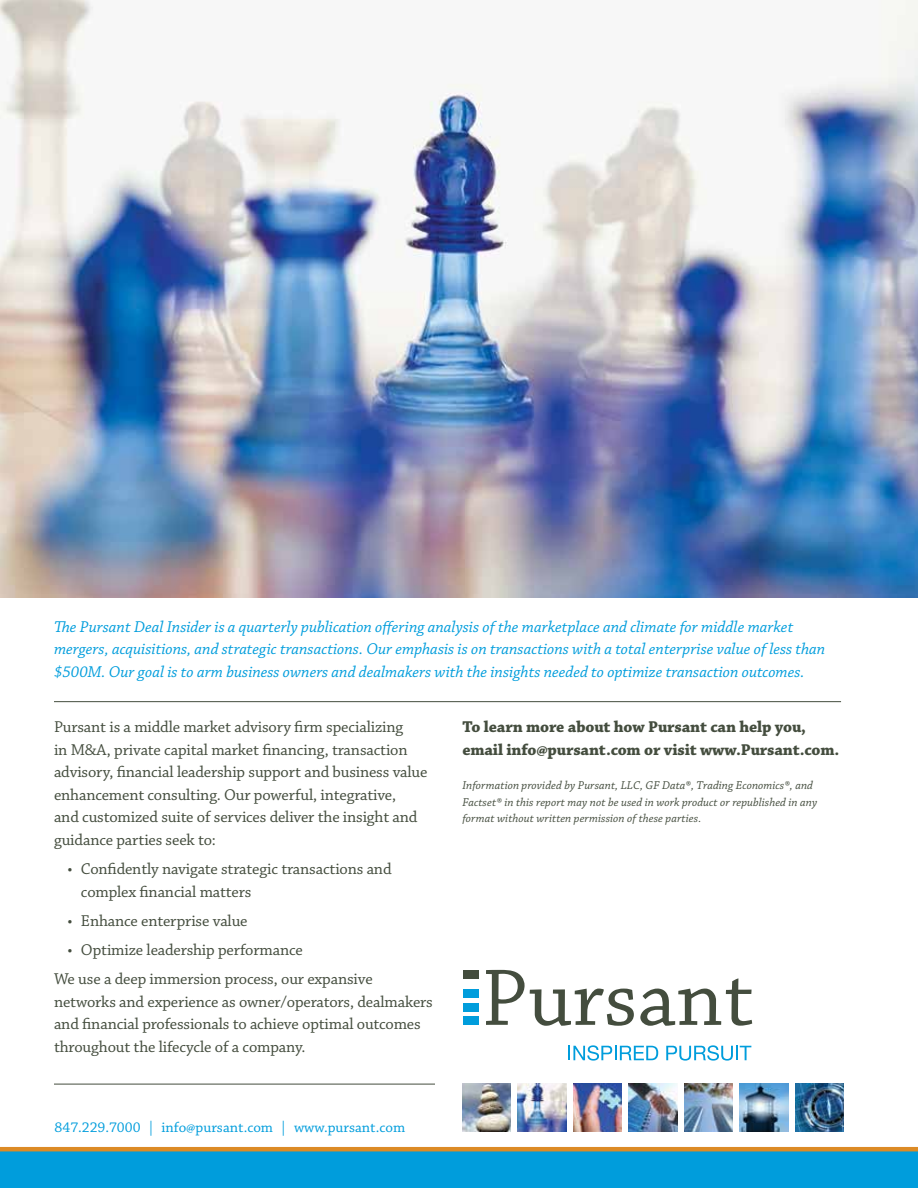
<style>
.page{position:relative;width:918px;height:1188px;background:#fff}
.page>*{position:absolute;margin:0;border:0;box-sizing:border-box;transform-origin:0 0}
.t1{font:16.5px/22.5px "Chaparral Pro";letter-spacing:-.01em;color:#444d3e}
.t2{font:italic 16.5px/22.5px "Chaparral Pro";color:#009ddc}
.t3{font:700 16.5px/22.5px "Chaparral Pro";letter-spacing:-.01em;color:#444d3e}
.t4{font:15px "Chaparral Pro";color:#009ddc}
.t5{font:italic 12px/16.5px "Chaparral Pro";letter-spacing:.005em;color:#444d3e}
</style>
<div class="page">
<hr style="left:54px;top:1084px;width:790px;height:1px;background:#444d3e">
<div style="left:0;top:1149px;width:918px;height:39px;background:#009ddc"></div>
<hr style="left:0;top:1147px;width:918px;height:4px;background:#dc8b26">
<svg style="left:568px;top:1045px;width:90px;height:16px"></svg>
<svg style="left:666px;top:1045px;width:85px;height:16px"></svg>
<div style="left:463px;top:970px;width:16px;height:8px;background:#444d3e"></div>
<div style="left:463px;top:1017px;width:16px;height:8px;background:#009ddc"></div>
<div style="left:463px;top:1003px;width:16px;height:8px;background:#009ddc"></div>
<div style="left:463px;top:989px;width:16px;height:9px;background:#009ddc"></div>
<svg style="left:486px;top:970px;width:148px;height:56px"></svg>
<svg style="left:640px;top:978px;width:112px;height:48px"></svg>
<hr style="left:54px;top:701px;width:787px;height:1px;background:#444d3e">
<div style="left:435px;top:1082px;width:409px;height:52px;background:#fff"></div>
<img style="left:462px;top:1083px;width:49px;height:49px">
<img style="left:518px;top:1083px;width:48px;height:49px">
<img style="left:573px;top:1083px;width:49px;height:49px">
<img style="left:629px;top:1083px;width:48px;height:49px">
<img style="left:684px;top:1083px;width:49px;height:49px">
<img style="left:740px;top:1083px;width:48px;height:49px">
<img style="left:795px;top:1083px;width:49px;height:49px">
<img style="left:0;top:0;width:918px;height:598px">
<p class="t2" style="left:54px;top:616px;width:773px">The Pursant Deal Insider is a quarterly publication offering analysis of the marketplace and climate for middle market mergers, acquisitions, and strategic transactions. Our emphasis is on transactions with a total enterprise value of less than $500M. Our goal is to arm business owners and dealmakers with the insights needed to optimize transaction outcomes.</p>
<p class="t1" style="left:54px;top:717px;width:375px">Pursant is a middle market advisory firm specializing<br>in M&amp;A, private capital market financing, transaction advisory, financial leadership support and business value enhancement consulting. Our powerful, integrative,<br>and customized suite of services deliver the insight and guidance parties seek to:</p>
<p class="t1" style="left:81px;top:858px;width:312px;text-indent:-13px">• Confidently navigate strategic transactions and complex financial matters</p>
<p class="t1" style="left:67px;top:910px;width:182px">• Enhance enterprise value</p>
<p class="t1" style="left:54px;top:936px;width:320px;line-height:29.2px;text-indent:13px">• Optimize leadership performance<br>We use a deep immersion process, our expansive</p>
<p class="t1" style="left:54px;top:991px;width:380px">networks and experience as owner/operators, dealmakers and financial professionals to achieve optimal outcomes throughout the lifecycle of a company.</p>
<p class="t4" style="left:55px;top:1119px;width:352px">847.229.7000 | info@pursant.com | www.pursant.com</p>
<p class="t3" style="left:462px;top:716px;width:378px">To learn more about how Pursant can help you, email info@pursant.com or visit www.Pursant.com.</p>
<p class="t5" style="left:462px;top:778px;width:356px">Information provided by Pursant, LLC, GF Data®, Trading Economics®, and<br>Factset® in this report may not be used in work product or republished in any format without written permission of these parties.</p>
</div>
